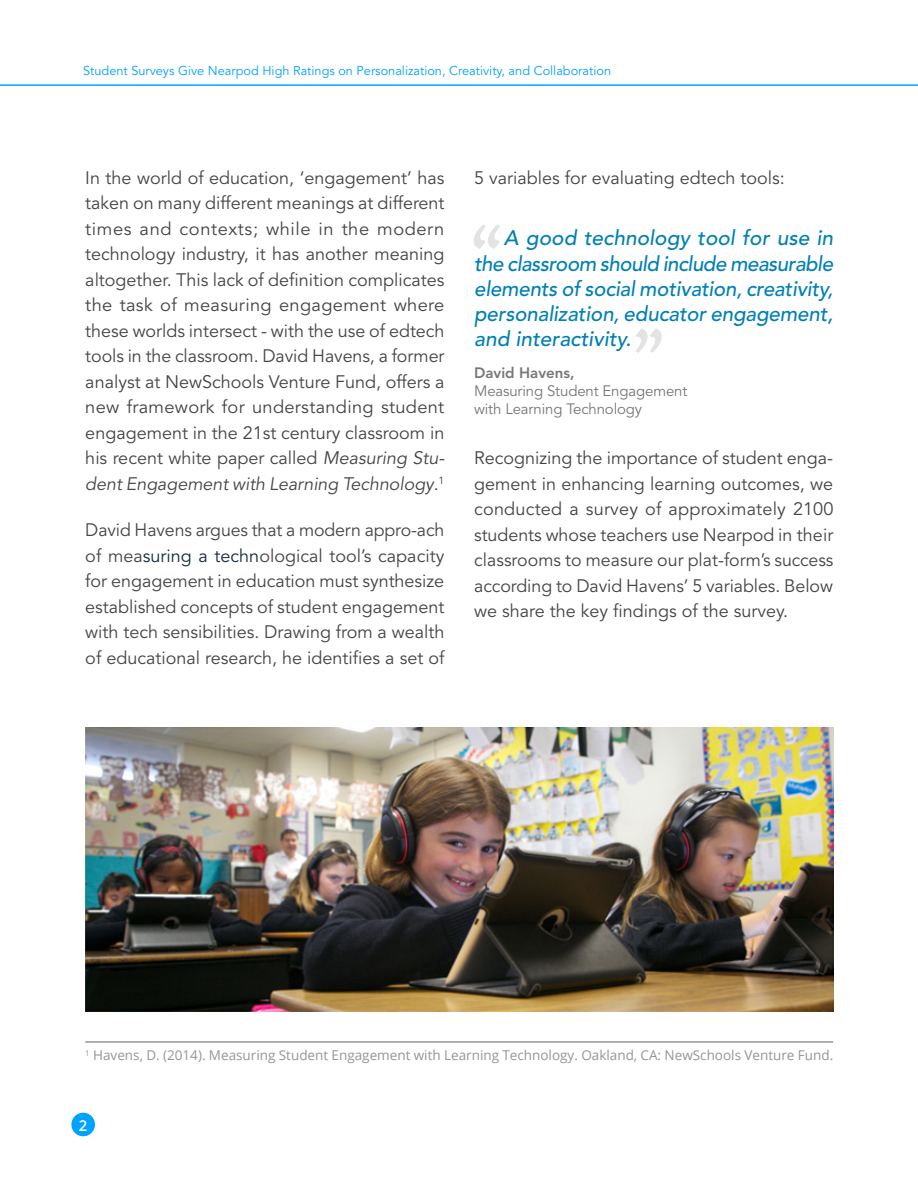
<style>
.page{position:relative;width:918px;height:1188px;background:#fff}
.page>*{position:absolute;margin:0;border:0;box-sizing:border-box;transform-origin:0 0}
.cita{font:italic 500 21px/25.2px "Avenir LT Std";letter-spacing:-.005em;color:#0080b6;text-align:justify}
.parrafo{font:18px/25.5px "Avenir LT Std";color:#444;text-align:justify}
.t1{font:15px/18px "Avenir LT Std";letter-spacing:-.01em;color:#777}
.t2{font:800 15px "Avenir LT Std";color:#777}
.t3{font:600 15px "Open Sans";color:#fff}
.t4{font:13.5px "Open Sans";color:#959595}
.t5{font:12.75px "Avenir LT Std";color:#00a2ff}
.s1{font-style:italic}
.s2{color:#152d39}
</style>
<div class="page">
<hr style="left:0;top:84px;width:918px;height:2px;background:#00a2ff">
<div style="left:71px;top:1113px;width:24px;height:23px;background:#00a2ff;border-radius:50%"></div>
<img style="left:85px;top:727px;width:749px;height:284px">
<hr style="left:85px;top:1041px;width:748px;height:2px;background:#959595">
<svg style="left:474px;top:224px;width:26px;height:25px"></svg>
<svg style="left:636px;top:328px;width:26px;height:25px"></svg>
<p class="t5" style="left:83px;top:64px;width:529px">Student Surveys Give Nearpod High Ratings on Personalization, Creativity, and Collaboration</p>
<p class="parrafo" style="left:85px;top:165px;width:361px">In the world of education, ‘engagement’ has taken on many different meanings at different times and contexts; while in the modern technology industry, it has another meaning altogether. This lack of definition complicates the task of measuring engagement where these worlds intersect - with the use of edtech tools in the classroom. David Havens, a former analyst at NewSchools Venture Fund, offers a new framework for understanding student engagement in the 21st century classroom in his recent white paper called <span class="s1">Measuring Stu&shy;dent Engagement with Learning Technology</span>.<sup>1</sup></p>
<p class="parrafo" style="left:85px;top:518px;width:361px">David Havens argues that a modern appro-ach of mea<span class="s2">suring a techn</span>ological tool’s capacity for engagement in education must synthesize established concepts of student engagement with tech sensibilities. Drawing from a wealth of educational research, he identifies a set of</p>
<p class="parrafo" style="left:474px;top:165px;width:312px">5 variables for evaluating edtech tools:</p>
<p class="cita" style="left:474px;top:226px;width:361px;text-indent:30px">A good technology tool for use in the classroom should include measurable elements of social motivation, creativity, personalization, educator engagement, and interactivity.</p>
<p class="t2" style="left:474px;top:364px;width:102px">David Havens,</p>
<p class="t1" style="left:474px;top:382px;width:215px">Measuring Student Engagement with Learning Technology</p>
<p class="parrafo" style="left:474px;top:446px;width:361px">Recognizing the importance of student enga&shy;gement in enhancing learning outcomes, we conducted a survey of approximately 2100 students whose teachers use Nearpod in their classrooms to measure our plat-form’s success according to David Havens’ 5 variables. Below we share the key findings of the survey.</p>
<p class="t4" style="left:85px;top:1046px;width:749px"><sup>1</sup> Havens, D. (2014). Measuring Student Engagement with Learning Technology. Oakland, CA: NewSchools Venture Fund.</p>
<p class="t3" style="left:79px;top:1115px;width:10px">2</p>
</div>
